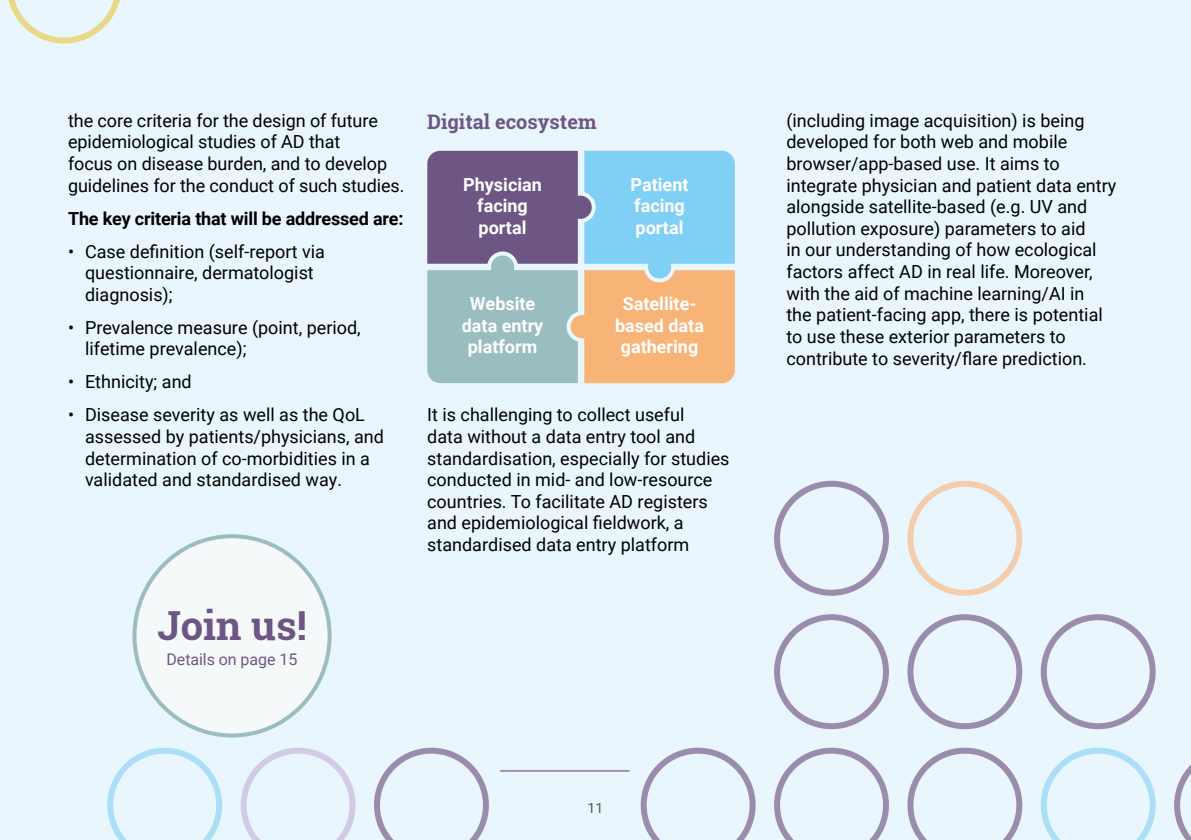
<style>
.page{position:relative;width:1191px;height:840px;background:#fff}
.page>*{position:absolute;margin:0;border:0;box-sizing:border-box;transform-origin:0 0}
.sub-title_small{font:700 40px "Roboto Slab";color:#6e5684}
.sub-title_small-2{font:700 20px "Roboto Slab";color:#6e5684}
.body{font:18px/21.6px "Roboto";color:#000}
.body___tabbed{font:18px/21.6px "Roboto";color:#000}
.body-2{font:700 18px/21.6px "Roboto";color:#fff;text-align:center}
.body-3{font:700 18px "Roboto";letter-spacing:-.01em;color:#000}
.body-4{font:16px "Roboto";letter-spacing:-.005em;color:#6e5684}
.t1{font:14px "Roboto";color:#575756}
</style>
<div class="page">
<div style="left:0;top:0;width:1191px;height:839px;background:#eaf6fe"></div>
<svg style="left:8px;top:0;width:112px;height:43px"></svg>
<svg style="left:907px;top:480px;width:115px;height:115px"></svg>
<svg style="left:774px;top:480px;width:115px;height:115px"></svg>
<svg style="left:1040px;top:614px;width:115px;height:114px"></svg>
<svg style="left:907px;top:614px;width:115px;height:114px"></svg>
<svg style="left:774px;top:614px;width:115px;height:114px"></svg>
<svg style="left:374px;top:747px;width:115px;height:92px"></svg>
<svg style="left:241px;top:747px;width:114px;height:92px"></svg>
<svg style="left:1174px;top:764px;width:17px;height:75px"></svg>
<svg style="left:1040px;top:747px;width:115px;height:92px"></svg>
<svg style="left:907px;top:747px;width:115px;height:92px"></svg>
<svg style="left:774px;top:747px;width:115px;height:92px"></svg>
<svg style="left:640px;top:747px;width:115px;height:92px"></svg>
<svg style="left:107px;top:747px;width:115px;height:92px"></svg>
<svg style="left:427px;top:150px;width:308px;height:234px;background:#a4a9b0"></svg>
<div style="left:134px;top:536px;width:195px;height:199px;background:#f6f9f9;border-radius:50%"></div>
<div style="left:132px;top:534px;width:199px;height:203px;border:4px solid #9abdc0;border-radius:50%"></div>
<hr style="left:500px;top:769px;width:129px;height:2px;background:#a092b4">
<p class="body" style="left:68px;top:109px;width:338px">the core criteria for the design of future epidemiological studies of AD that<br>focus on disease burden, and to develop guidelines for the conduct of such studies.</p>
<p class="body-3" style="left:68px;top:205px;width:337px">The key criteria that will be addressed are:</p>
<p class="body___tabbed" style="left:85px;top:239px;width:241px;text-indent:-17px">• Case definition (self-report via questionnaire, dermatologist diagnosis);</p>
<p class="body___tabbed" style="left:85px;top:316px;width:277px;text-indent:-17px">• Prevalence measure (point, period, lifetime prevalence);</p>
<p class="body___tabbed" style="left:68px;top:370px;width:125px">• Ethnicity; and</p>
<p class="body___tabbed" style="left:85px;top:403px;width:300px;text-indent:-17px">• Disease severity as well as the QoL assessed by patients/physicians, and determination of co-morbidities in a validated and standardised way.</p>
<p class="sub-title_small" style="left:157px;top:597px;width:151px">Join us!</p>
<p class="body-4" style="left:166px;top:647px;width:133px">Details on page 15</p>
<p class="sub-title_small-2" style="left:427px;top:108px;width:171px">Digital ecosystem</p>
<p class="body-2" style="left:463px;top:173px;width:80px">Physician facing portal</p>
<p class="body-2" style="left:630px;top:173px;width:59px;text-align:left">Patient facing portal</p>
<p class="body-2" style="left:462px;top:292px;width:83px">Website data entry platform</p>
<p class="body-2" style="left:615px;top:292px;width:90px">Satellite&shy;based data gathering</p>
<p class="body" style="left:427px;top:403px;width:304px">It is challenging to collect useful<br>data without a data entry tool and standardisation, especially for studies conducted in mid- and low-resource countries. To facilitate AD registers and epidemiological fieldwork, a standardised data entry platform</p>
<p class="t1" style="left:587px;top:798px;width:17px">11</p>
<p class="body" style="left:786px;top:109px;width:331px">(including image acquisition) is being developed for both web and mobile browser/app-based use. It aims to integrate physician and patient data entry alongside satellite-based (e.g. UV and pollution exposure) parameters to aid<br>in our understanding of how ecological factors affect AD in real life. Moreover, with the aid of machine learning/AI in<br>the patient-facing app, there is potential to use these exterior parameters to contribute to severity/flare prediction.</p>
</div>
